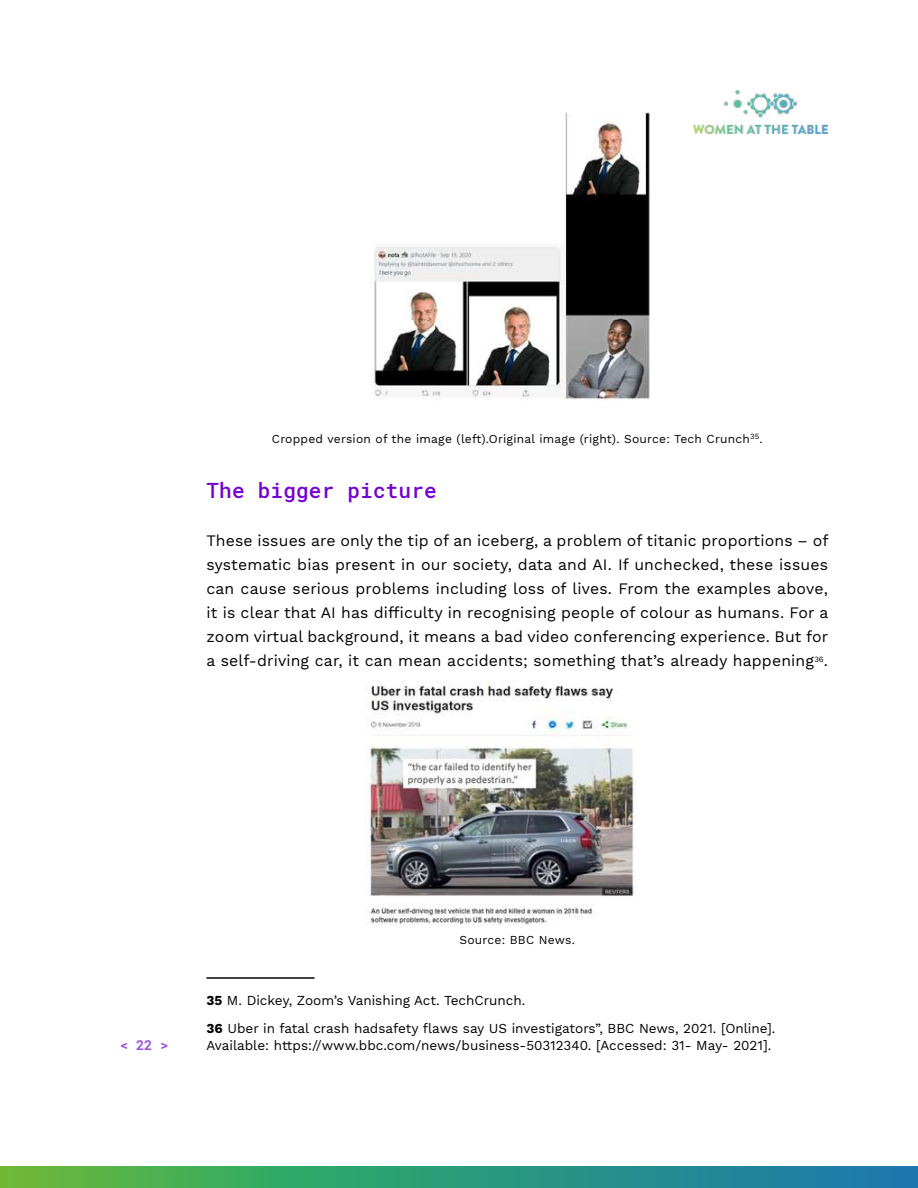
<style>
.page{position:relative;width:918px;height:1188px;background:#fff}
.page>*{position:absolute;margin:0;border:0;box-sizing:border-box;transform-origin:0 0}
.t1{font:500 21px "Roboto Mono";letter-spacing:.01em;color:#7500d1}
.t2{font:15.75px/24px "Work Sans";letter-spacing:.01em;color:#000;text-align:justify}
.t3{font:13.5px/28.5px "Work Sans";color:#000}
.t4{font:700 13.5px "Roboto Mono";color:#9e4ddf}
.t5{font:12px "Work Sans";letter-spacing:.02em;color:#000}
.s1{font-weight:700}
</style>
<div class="page">
<svg style="left:1px;top:1166px;width:916px;height:22px;background:#329a78"></svg>
<img style="left:693px;top:90px;width:135px;height:44px">
<img style="left:371px;top:112px;width:279px;height:288px">
<hr style="left:207px;top:977px;width:108px;height:2px;background:#000">
<img style="left:366px;top:681px;width:270px;height:245px">
<p class="t5" style="left:272px;top:432px;width:492px">Cropped version of the image (left).Original image (right). Source: Tech Crunch<sup>35</sup>.</p>
<h1 class="t1" style="left:207px;top:476px;width:232px">The bigger picture</h1>
<p class="t2" style="left:207px;top:529px;width:624px">These issues are only the tip of an iceberg, a problem of titanic proportions – of systematic bias present in our society, data and AI. If unchecked, these issues can cause serious problems including loss of lives. From the examples above, it is clear that AI has difficulty in recognising people of colour as humans. For a zoom virtual background, it means a bad video conferencing experience. But for a self-driving car, it can mean accidents; something that’s already happening<sup>36</sup>.</p>
<p class="t4" style="left:120px;top:1036px;width:50px">&lt; 22 &gt;</p>
<p class="t5" style="left:459px;top:933px;width:117px">Source: BBC News.</p>
<p class="t3" style="left:207px;top:987px;width:570px"><span class="s1">35</span> M. Dickey, Zoom’s Vanishing Act. TechCrunch.<br><span class="s1">36</span> Uber in fatal crash hadsafety flaws say US investigators”, BBC News, 2021. [Online].</p>
<p class="t3" style="left:207px;top:1032px;width:566px">Available: https://www.bbc.com/news/business-50312340. [Accessed: 31- May- 2021].</p>
</div>
